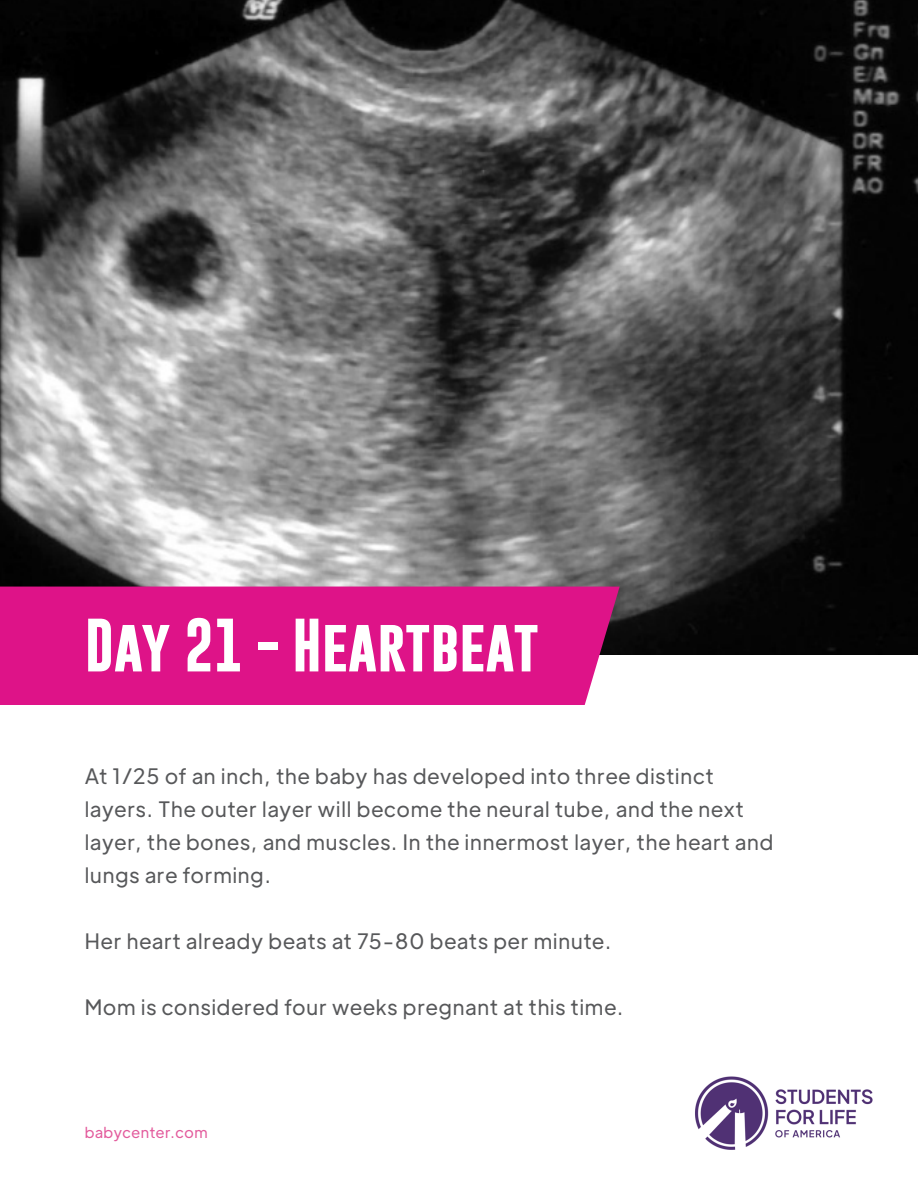
<style>
.page{position:relative;width:918px;height:1188px;background:#fff}
.page>*{position:absolute;margin:0;border:0;box-sizing:border-box;transform-origin:0 0}
.t1{font:700 54px "Gobold";color:#fff}
.t2{font:21px/33px "Plus Jakarta Display";letter-spacing:.045em;color:#57585a}
.t3{font:15px "Plus Jakarta Display";letter-spacing:.045em;color:#e35c9d}
</style>
<div class="page">
<img style="left:695px;top:1076px;width:178px;height:74px">
<img style="left:0;top:0;width:918px;height:654px">
<div style="left:0;top:587px;width:620px;height:118px;background:#de1388"></div>
<p class="t1" style="left:85px;top:610px;width:456px">Day 21 - Heartbeat</p>
<p class="t2" style="left:85px;top:759px;width:690px">At 1/25 of an inch, the baby has developed into three distinct layers. The outer layer will become the neural tube, and the next layer, the bones, and muscles. In the innermost layer, the heart and lungs are forming.</p>
<p class="t2" style="left:85px;top:924px;width:528px">Her heart already beats at 75-80 beats per minute.</p>
<p class="t2" style="left:85px;top:990px;width:540px">Mom is considered four weeks pregnant at this time.</p>
<p class="t3" style="left:85px;top:1123px;width:124px">babycenter.com</p>
</div>
